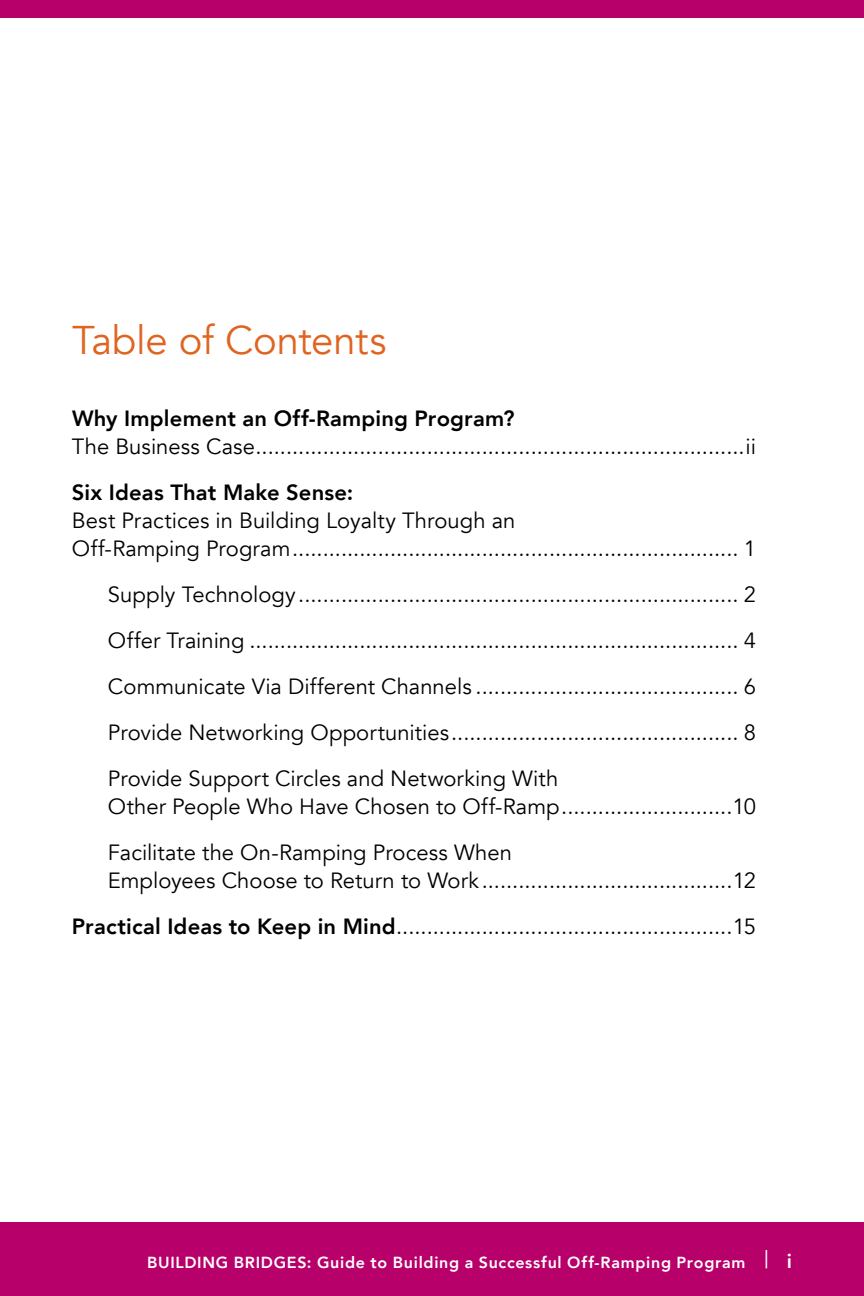
<style>
.page{position:relative;width:864px;height:1296px;background:#fff}
.page>*{position:absolute;margin:0;border:0;box-sizing:border-box;transform-origin:0 0}
.t1{font:40px "Avenir LT Com";letter-spacing:-.005em;color:#df6420}
.t2{font:22px/46px "Avenir LT Com";color:#000}
.t3{font:800 22px "Avenir LT Com";letter-spacing:.01em;color:#000}
.t4{font:800 16px "Avenir LT Com";letter-spacing:.045em;color:#fff}
.s1{font-weight:800}
.s2{font-weight:400;font-size:24px}
.s3{font-size:20px}
</style>
<div class="page">
<div style="left:0;top:1222px;width:864px;height:74px;background:#b7006a"></div>
<div style="left:0;top:0;width:864px;height:18px;background:#b7006a"></div>
<h1 class="t1" style="left:72px;top:317px;width:316px">Table of Contents</h1>
<p class="t3" style="left:72px;top:405px;width:444px">Why Implement an Off-Ramping Program?</p>
<p class="t2" style="left:72px;top:424px;width:686px">The Business Case................................................................................ii</p>
<p class="t3" style="left:72px;top:479px;width:283px">Six Ideas That Make Sense:</p>
<p class="t2" style="left:72px;top:507px;width:686px;line-height:28px">Best Practices in Building Loyalty Through an<br>Off-Ramping Program......................................................................... 1</p>
<p class="t2" style="left:108px;top:572px;width:650px;text-align:justify">Supply Technology........................................................................ 2<br>Offer Training ................................................................................ 4<br>Communicate Via Different Channels ........................................... 6<br>Provide Networking Opportunities............................................... 8<br>Provide Support Circles and Networking With</p>
<p class="t2" style="left:108px;top:784px;width:650px">Other People Who Have Chosen to Off-Ramp............................10<br>Facilitate the On-Ramping Process When</p>
<p class="t2" style="left:72px;top:858px;width:686px;text-align:right">Employees Choose to Return to Work.........................................12<br><span class="s1">Practical Ideas to Keep in Mind</span>.......................................................15</p>
<p class="t4" style="left:147px;top:1253px;width:32px">Buildi</p>
<p class="t4" style="left:202px;top:1253px;width:53px">ng Brid</p>
<p class="t4" style="left:274px;top:1253px;width:520px">ges: Guide to Building a Successful Off-Ramping Program <span class="s2">|</span> <span class="s3">i</span></p>
</div>
